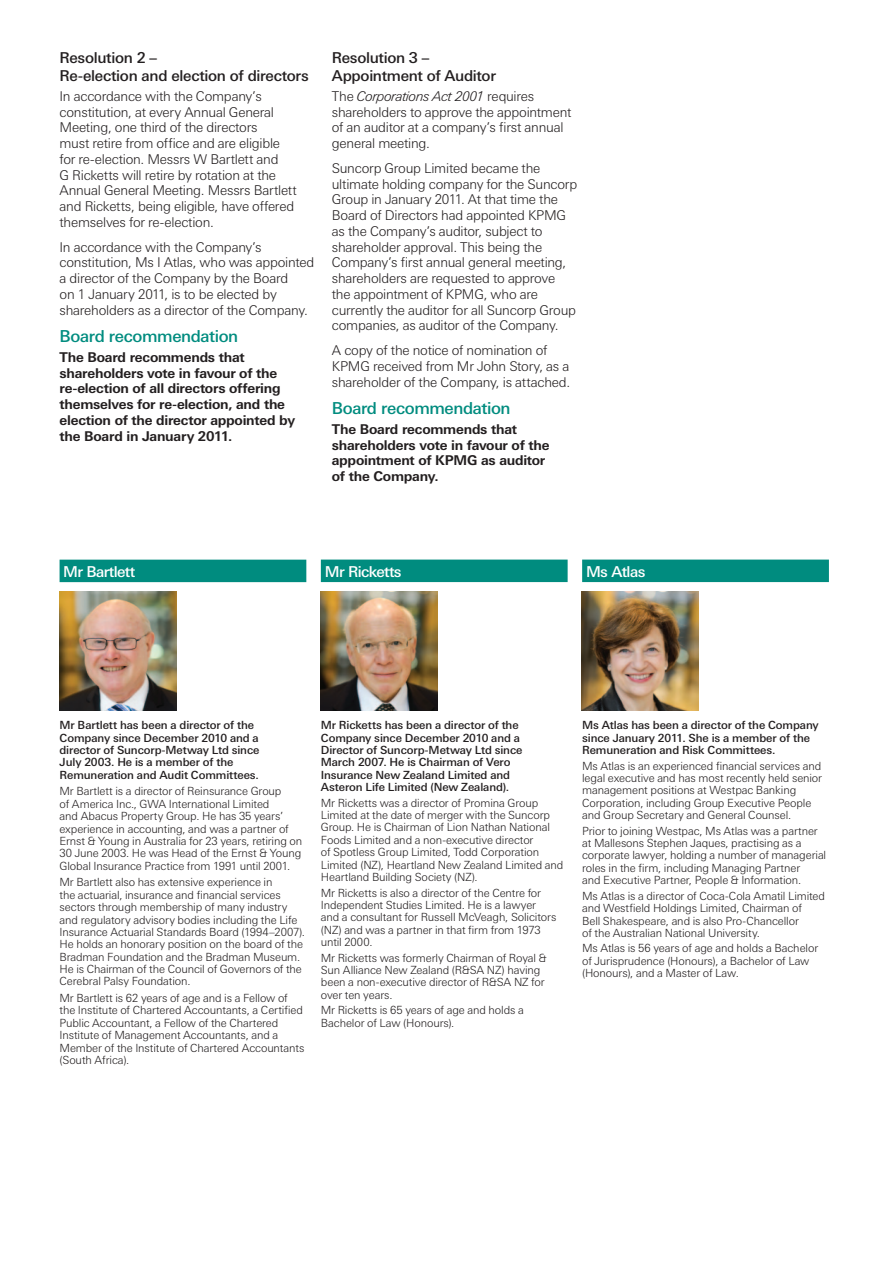
<style>
.page{position:relative;width:885px;height:1263px;background:#fff}
.page>*{position:absolute;margin:0;border:0;box-sizing:border-box;transform-origin:0 0}
.t1{font:500 16.5px "LT Univers Basic";letter-spacing:-.025em;color:#008c7f}
.t2{font:500 15px/18px "LT Univers Basic";letter-spacing:-.02em;color:#231f20}
.t3{font:500 15px "LT Univers Basic";letter-spacing:-.04em;color:#fff}
.t4{font:300 13.5px/15.8px "LT Univers Basic";letter-spacing:-.02em;color:#231f20}
.t5{font:700 13.5px/15.8px "LT Univers Basic";letter-spacing:-.02em;color:#231f20}
.t6{font:300 11.25px/12.5px "LT Univers Basic";letter-spacing:-.01em;color:#231f20}
.t7{font:500 11.25px/12.3px "LT Univers Basic";letter-spacing:-.01em;color:#231f20}
.s1{font-style:italic}
</style>
<div class="page">
<div style="left:60px;top:560px;width:246px;height:22px;background:#008c7f"></div>
<div style="left:321px;top:560px;width:246px;height:22px;background:#008c7f"></div>
<div style="left:582px;top:560px;width:246px;height:22px;background:#008c7f"></div>
<img style="left:60px;top:592px;width:116px;height:119px">
<img style="left:321px;top:592px;width:117px;height:119px">
<img style="left:581px;top:592px;width:117px;height:119px">
<h2 class="t2" style="left:60px;top:48px;width:251px">Resolution 2 –<br>Re-election and election of directors</h2>
<p class="t4" style="left:60px;top:88px;width:239px">In accordance with the Company’s constitution, at every Annual General Meeting, one third of the directors<br>must retire from office and are eligible for re‑election. Messrs W Bartlett and<br>G Ricketts will retire by rotation at the Annual General Meeting. Messrs Bartlett and Ricketts, being eligible, have offered themselves for re-election.</p>
<p class="t4" style="left:60px;top:239px;width:256px">In accordance with the Company’s constitution, Ms I Atlas, who was appointed a director of the Company by the Board<br>on 1 January 2011, is to be elected by shareholders as a director of the Company.</p>
<h1 class="t1" style="left:60px;top:326px;width:180px">Board recommendation</h1>
<p class="t5" style="left:60px;top:349px;width:237px">The Board recommends that shareholders vote in favour of the re-election of all directors offering themselves for re-election, and the election of the director appointed by the Board in January 2011.</p>
<h2 class="t2" style="left:332px;top:48px;width:166px">Resolution 3 –<br>Appointment of Auditor</h2>
<p class="t4" style="left:332px;top:88px;width:241px">The <span class="s1">Corporations Act 2001</span> requires shareholders to approve the appointment of an auditor at a company’s first annual general meeting.</p>
<p class="t4" style="left:332px;top:160px;width:247px">Suncorp Group Limited became the ultimate holding company for the Suncorp Group in January 2011. At that time the Board of Directors had appointed KPMG as the Company’s auditor, subject to shareholder approval. This being the Company’s first annual general meeting, shareholders are requested to approve the appointment of KPMG, who are currently the auditor for all Suncorp Group companies, as auditor of the Company.</p>
<p class="t4" style="left:332px;top:342px;width:240px">A copy of the notice of nomination of<br>KPMG received from Mr John Story, as a shareholder of the Company, is attached.</p>
<h1 class="t1" style="left:332px;top:398px;width:180px">Board recommendation</h1>
<p class="t5" style="left:332px;top:421px;width:219px">The Board recommends that shareholders vote in favour of the appointment of KPMG as auditor of the Company.</p>
<h2 class="t3" style="left:63px;top:562px;width:73px">Mr Bartlett</h2>
<h2 class="t3" style="left:325px;top:562px;width:78px">Mr Ricketts</h2>
<h2 class="t3" style="left:586px;top:562px;width:61px">Ms Atlas</h2>
<p class="t7" style="left:60px;top:719px;width:201px">Mr Bartlett has been a director of the Company since December 2010 and a director of Suncorp-Metway Ltd since July 2003. He is a member of the Remuneration and Audit Committees.</p>
<p class="t6" style="left:60px;top:785px;width:244px">Mr Bartlett is a director of Reinsurance Group<br>of America Inc., GWA International Limited<br>and Abacus Property Group. He has 35 years’ experience in accounting, and was a partner of Ernst &amp; Young in Australia for 23 years, retiring on 30 June 2003. He was Head of the Ernst &amp; Young Global Insurance Practice from 1991 until 2001.</p>
<p class="t6" style="left:60px;top:876px;width:247px">Mr Bartlett also has extensive experience in<br>the actuarial, insurance and financial services sectors through membership of many industry and regulatory advisory bodies including the Life Insurance Actuarial Standards Board (1994–2007).<br>He holds an honorary position on the board of the Bradman Foundation and the Bradman Museum.<br>He is Chairman of the Council of Governors of the Cerebral Palsy Foundation.</p>
<p class="t6" style="left:60px;top:992px;width:246px">Mr Bartlett is 62 years of age and is a Fellow of the Institute of Chartered Accountants, a Certified Public Accountant, a Fellow of the Chartered Institute of Management Accountants, and a Member of the Institute of Chartered Accountants (South Africa).</p>
<p class="t7" style="left:321px;top:719px;width:203px">Mr Ricketts has been a director of the Company since December 2010 and a Director of Suncorp-Metway Ltd since March 2007. He is Chairman of Vero Insurance New Zealand Limited and Asteron Life Limited (New Zealand).</p>
<p class="t6" style="left:321px;top:796px;width:244px">Mr Ricketts was a director of Promina Group Limited at the date of merger with the Suncorp Group. He is Chairman of Lion Nathan National Foods Limited and a non-executive director<br>of Spotless Group Limited, Todd Corporation Limited (NZ), Heartland New Zealand Limited and Heartland Building Society (NZ).</p>
<p class="t6" style="left:321px;top:886px;width:237px">Mr Ricketts is also a director of the Centre for Independent Studies Limited. He is a lawyer and a consultant for Russell McVeagh, Solicitors (NZ) and was a partner in that firm from 1973 until 2000.</p>
<p class="t6" style="left:321px;top:951px;width:227px">Mr Ricketts was formerly Chairman of Royal &amp; Sun Alliance New Zealand (R&amp;SA NZ) having been a non-executive director of R&amp;SA NZ for over ten years.</p>
<p class="t6" style="left:321px;top:1004px;width:204px">Mr Ricketts is 65 years of age and holds a<br>Bachelor of Law (Honours).</p>
<p class="t7" style="left:582px;top:719px;width:238px">Ms Atlas has been a director of the Company since January 2011. She is a member of the<br>Remuneration and Risk Committees.</p>
<p class="t6" style="left:582px;top:759px;width:241px">Ms Atlas is an experienced financial services and legal executive and has most recently held senior management positions at Westpac Banking Corporation, including Group Executive People and Group Secretary and General Counsel.</p>
<p class="t6" style="left:582px;top:824px;width:245px">Prior to joining Westpac, Ms Atlas was a partner at Mallesons Stephen Jaques, practising as a corporate lawyer, holding a number of managerial roles in the firm, including Managing Partner<br>and Executive Partner, People &amp; Information.</p>
<p class="t6" style="left:582px;top:889px;width:244px">Ms Atlas is a director of Coca-Cola Amatil Limited and Westfield Holdings Limited, Chairman of<br>Bell Shakespeare, and is also Pro-Chancellor<br>of the Australian National University.</p>
<p class="t6" style="left:582px;top:942px;width:237px">Ms Atlas is 56 years of age and holds a Bachelor of Jurisprudence (Honours), a Bachelor of Law (Honours), and a Master of Law.</p>
</div>
